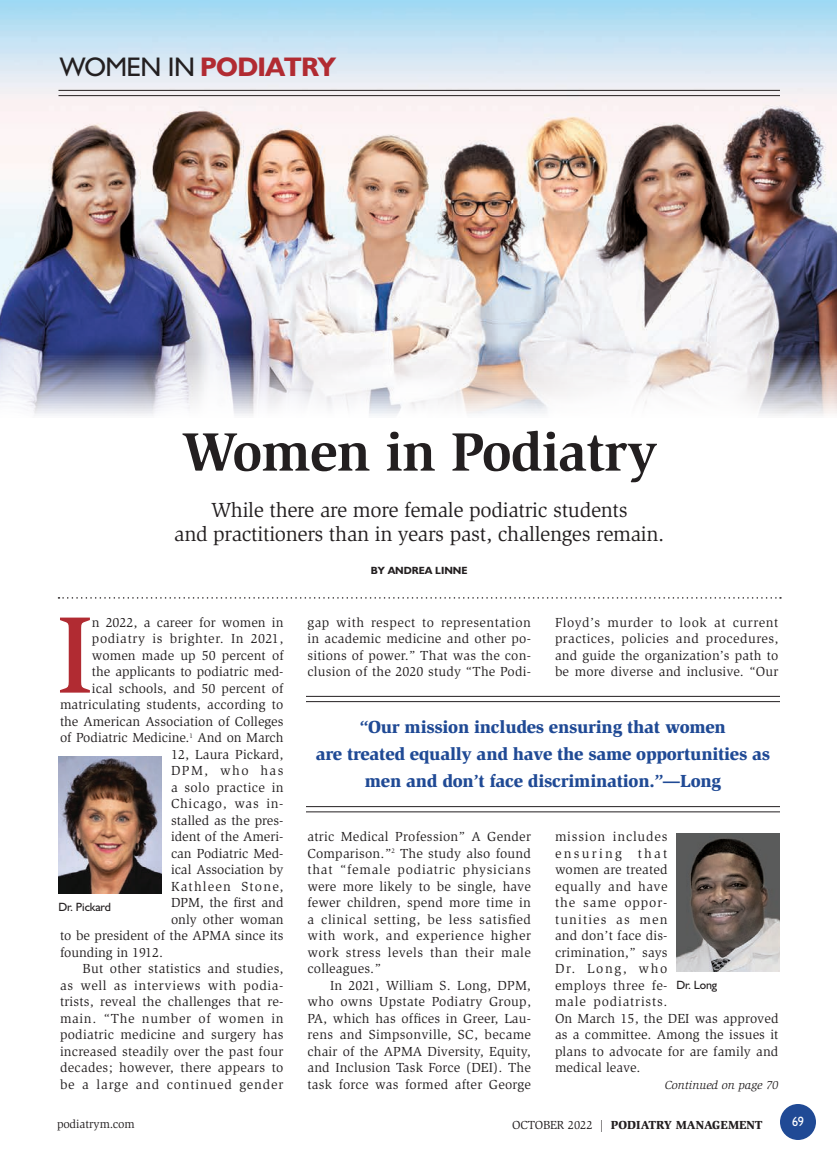
<style>
.page{position:relative;width:837px;height:1161px;background:#fff}
.page>*{position:absolute;margin:0;border:0;box-sizing:border-box;transform-origin:0 0}
._2011-Intl_Cap{font:500 112.05px "Slimbach";color:#b12b32}
._2011-Headline{font:700 55.5px "Slimbach";letter-spacing:-.015em;color:#231f20}
._2011-Global_Text{font:700 27px "Humanist 521 BT";letter-spacing:-.025em;color:#b12b32}
._2011-Deck{font:21px "Slimbach";letter-spacing:-.015em;color:#231f20}
._2011-Callout{font:900 18px/27px "Slimbach";letter-spacing:-.015em;color:#204a95;text-align:center}
._2011-Global_Text-2{font:13.5px/16.5px "Slimbach";letter-spacing:.015em;color:#231f20;text-align:justify}
._2011-Intl_Cap-2{font:13.5px "Slimbach";color:#231f20}
._2011-Intl_Cap-3{font:13.5px "Slimbach";letter-spacing:.045em;color:#231f20}
._2011-Intl_Cap-4{font:13.5px "Slimbach";letter-spacing:.03em;color:#231f20}
._2011-Intl_Cap-5{font:13.5px "Slimbach";letter-spacing:.05em;color:#231f20}
._2011-Intl_Cap-6{font:13.5px "Slimbach";letter-spacing:.09em;color:#231f20}
._2011-Intl_Cap-7{font:13.5px "Slimbach";letter-spacing:.105em;color:#231f20}
.t1{font:13.5px "Humanist 521 BT";color:#fff;scale:.9 1}
.t2{font:900 12px "Slimbach";color:#231f20}
.t3{font:italic 12px "Slimbach";color:#231f20}
._2011-Photo_Caption{font:12px "Humanist 521 BT";letter-spacing:-.015em;color:#231f20}
.t4{font:12px "Slimbach";color:#231f20}
._2011-Byline{font:700 10.5px "Humanist 521 BT";color:#231f20}
.s1{font-weight:400;color:#231f20}
.s2{font-weight:400}
</style>
<div class="page">
<img style="left:0;top:0;width:837px;height:416px">
<svg style="left:58px;top:597px;width:723px;height:2px"></svg>
<hr style="left:58px;top:90px;width:722px;height:1px;background:#231f20">
<hr style="left:58px;top:95px;width:722px;height:1px;background:#231f20">
<div style="left:780px;top:1104px;width:36px;height:36px;background:#204a95;border-radius:50%"></div>
<img style="left:58px;top:756px;width:104px;height:138px">
<img style="left:676px;top:833px;width:104px;height:138px">
<hr style="left:306px;top:696px;width:474px;height:1px;background:#231f20">
<hr style="left:306px;top:701px;width:474px;height:1px;background:#231f20">
<hr style="left:306px;top:806px;width:474px;height:1px;background:#231f20">
<hr style="left:306px;top:812px;width:474px;height:1px;background:#231f20">
<p class="_2011-Global_Text" style="left:60px;top:50px;width:278px"><span class="s1">WOMEN IN</span> PODIATRY</p>
<p class="_2011-Headline" style="left:181px;top:419px;width:478px">Women in Podiatry</p>
<p class="_2011-Deck" style="left:211px;top:498px;width:419px">While there are more female podiatric students</p>
<p class="_2011-Deck" style="left:174px;top:522px;width:492px">and practitioners than in years past, challenges remain.</p>
<p class="_2011-Intl_Cap" style="left:56px;top:588px;width:39px">I</p>
<p class="_2011-Intl_Cap-2" style="left:92px;top:614px;width:193px">n 2022, a career for women in</p>
<p class="_2011-Intl_Cap-3" style="left:92px;top:631px;width:193px">podiatry is brighter. In 2021,</p>
<p class="_2011-Intl_Cap-2" style="left:92px;top:647px;width:193px">women made up 50 percent of</p>
<p class="_2011-Intl_Cap-2" style="left:92px;top:664px;width:193px">the applicants to podiatric med-</p>
<p class="_2011-Intl_Cap-2" style="left:92px;top:680px;width:193px">ical schools, and 50 percent of</p>
<p class="_2011-Intl_Cap-2" style="left:60px;top:697px;width:225px">matriculating students, according to</p>
<p class="_2011-Intl_Cap-2" style="left:60px;top:713px;width:225px">the American Association of Colleges</p>
<p class="_2011-Intl_Cap-2" style="left:60px;top:730px;width:225px">of Podiatric Medicine.<sup>1</sup> And on March</p>
<p class="_2011-Intl_Cap-2" style="left:171px;top:746px;width:114px">12, Laura Pickard,</p>
<p class="_2011-Intl_Cap-7" style="left:171px;top:763px;width:114px">DPM, who has</p>
<p class="_2011-Intl_Cap-4" style="left:171px;top:779px;width:114px">a solo practice in</p>
<p class="_2011-Intl_Cap-5" style="left:171px;top:796px;width:114px">Chicago, was in-</p>
<p class="_2011-Intl_Cap-2" style="left:171px;top:812px;width:114px">stalled as the pres-</p>
<p class="_2011-Intl_Cap-2" style="left:171px;top:829px;width:114px">ident of the Ameri-</p>
<p class="_2011-Intl_Cap-2" style="left:171px;top:845px;width:114px">can Podiatric Med-</p>
<p class="_2011-Intl_Cap-2" style="left:171px;top:862px;width:114px">ical Association by</p>
<p class="_2011-Intl_Cap-6" style="left:171px;top:878px;width:114px">Kathleen Stone,</p>
<p class="_2011-Intl_Cap-2" style="left:171px;top:895px;width:114px">DPM, the first and</p>
<p class="_2011-Intl_Cap-2" style="left:171px;top:911px;width:114px">only other woman</p>
<p class="_2011-Intl_Cap-2" style="left:60px;top:928px;width:225px">to be president of the APMA since its</p>
<p class="_2011-Intl_Cap-2" style="left:60px;top:944px;width:105px">founding in 1912.</p>
<p class="_2011-Global_Text-2" style="left:60px;top:960px;width:225px;text-indent:23px">But other statistics and studies, as well as interviews with podia&shy;trists, reveal the challenges that re&shy;main. “The number of women in podiatric medicine and surgery has increased steadily over the past four decades; however, there appears to be a large and continued gender</p>
<p class="_2011-Photo_Caption" style="left:58px;top:900px;width:54px">Dr. Pickard</p>
<p class="_2011-Byline" style="left:371px;top:563px;width:98px">BY ANDREA LINNE</p>
<p class="_2011-Global_Text-2" style="left:307px;top:614px;width:225px">gap with respect to representation in academic medicine and other po&shy;sitions of power.” That was the con&shy;clusion of the 2020 study “The Podi-</p>
<p class="_2011-Global_Text-2" style="left:555px;top:614px;width:225px">Floyd’s murder to look at current practices, policies and procedures, and guide the organization’s path to be more diverse and inclusive. “Our</p>
<p class="_2011-Callout" style="left:360px;top:713px;width:367px">“Our mission includes ensuring that women</p>
<p class="_2011-Callout" style="left:316px;top:740px;width:456px">are treated equally and have the same opportunities as men and don’t face discrimination.”—Long</p>
<p class="_2011-Global_Text-2" style="left:307px;top:828px;width:225px">atric Medical Profession” A Gender Comparison.”<sup>2</sup> The study also found that “female podiatric physicians were more likely to be single, have fewer children, spend more time in a clinical setting, be less satisfied with work, and experience higher work stress levels than their male colleagues.”</p>
<p class="_2011-Global_Text-2" style="left:308px;top:977px;width:225px;text-indent:23px">In 2021, William S. Long, DPM, who owns Upstate Podiatry Group, PA, which has offices in Greer, Lau&shy;rens and Simpsonville, SC, became chair of the APMA Diversity, Equity, and Inclusion Task Force (DEI). The task force was formed after George</p>
<p class="_2011-Global_Text-2" style="left:555px;top:828px;width:225px;text-align:left">mission includes<br>ensuring that<br>women are treated<br>equally and have<br>the same oppor-<br>tunities as men<br>and don’t face dis-<br>crimination,” says<br>Dr. Long, who<br>employs three fe-<br>male podiatrists.<br>On March 15, the DEI was approved as a committee. Among the issues it plans to advocate for are family and medical leave.</p>
<p class="_2011-Photo_Caption" style="left:676px;top:977px;width:42px">Dr. Long</p>
<p class="t3" style="left:665px;top:1078px;width:115px">Continued on page 70</p>
<p class="t4" style="left:57px;top:1117px;width:79px">podiatrym.com</p>
<p class="t2" style="left:512px;top:1117px;width:252px"><span class="s2">OCTOBER 2022 |</span> PODIATRY MANAGEMENT</p>
<p class="t1" style="left:792px;top:1113px;width:15px">69</p>
</div>
